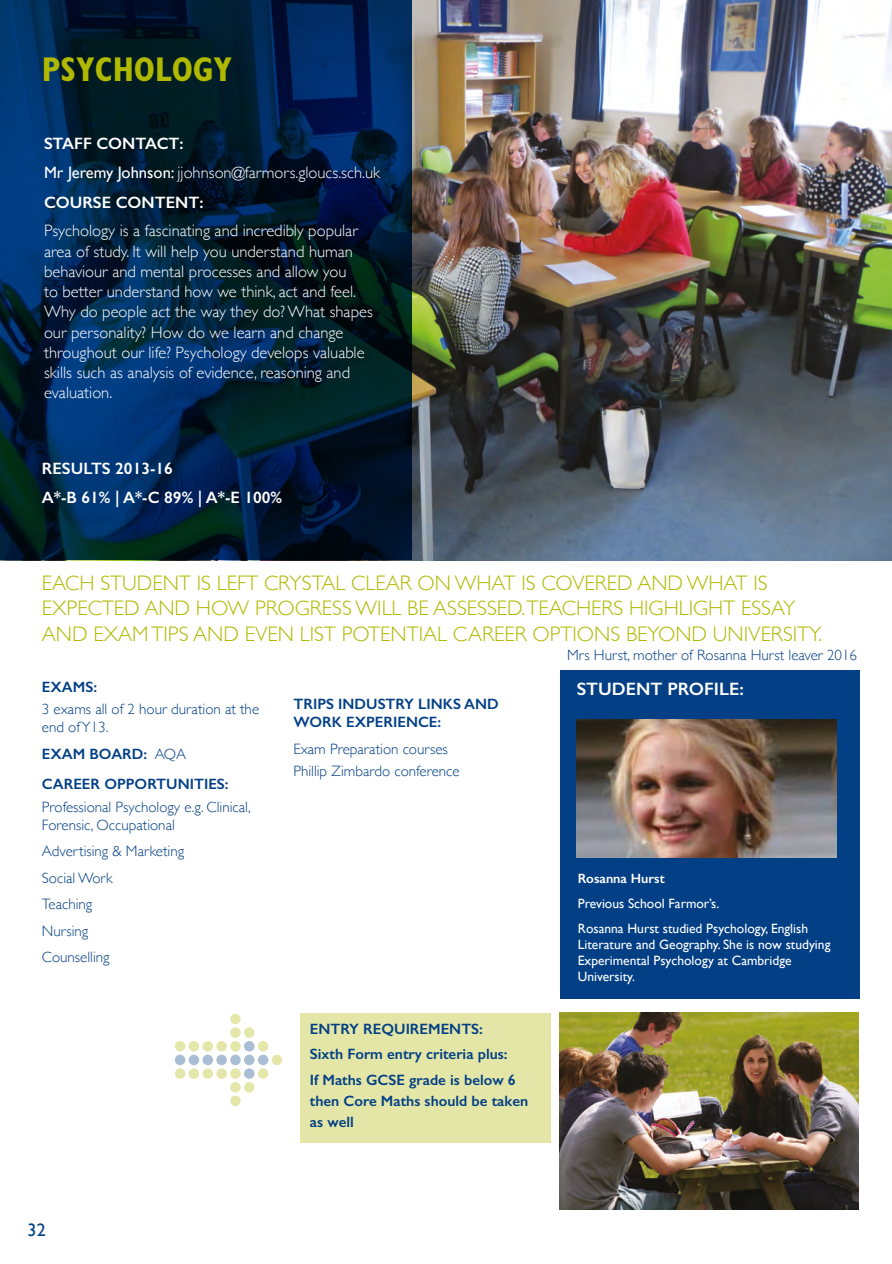
<style>
.page{position:relative;width:892px;height:1264px;background:#fff}
.page>*{position:absolute;margin:0;border:0;box-sizing:border-box;transform-origin:0 0}
.t1{font:700 condensed 34.5px "Gill Sans";color:#b0b900}
.t2{font:300 21px/25.2px "Gill Sans";color:#b0b900}
.t3{font:600 18px "Gill Sans";color:#fff}
.t4{font:18px "Gill Sans";color:#023f85}
.t5{font:300 16.5px/20.2px "Gill Sans";color:#fff}
.t6{font:600 16.5px "Gill Sans";color:#fff}
.t7{font:300 15px/18px "Gill Sans";color:#023f85}
.t8{font:600 15px/21px "Gill Sans";color:#023f85}
.t9{font:13.5px/16.2px "Gill Sans";color:#fff}
.t10{font:600 13.5px "Gill Sans";color:#fff}
.s1{font-weight:400}
.s2{font-weight:300}
</style>
<div class="page">
<div style="left:300px;top:1012px;width:251px;height:130px;background:#e3e6a6"></div>
<img style="left:412px;top:0;width:480px;height:560px">
<svg style="left:0;top:0;width:412px;height:560px;background:#00213f"></svg>
<div style="left:560px;top:670px;width:299px;height:328px;background:#023f85"></div>
<img style="left:560px;top:1012px;width:298px;height:197px">
<div style="left:230px;top:1014px;width:11px;height:10px;background:#e4e7a9;border-radius:50%"></div>
<div style="left:244px;top:1027px;width:10px;height:11px;background:#e4e7a9;border-radius:50%"></div>
<svg style="left:230px;top:1027px;width:11px;height:11px"></svg>
<div style="left:258px;top:1041px;width:10px;height:10px;background:#e4e7a9;border-radius:50%"></div>
<div style="left:244px;top:1041px;width:10px;height:10px;background:#a9bed5;border-radius:50%"></div>
<div style="left:230px;top:1041px;width:11px;height:10px;background:#e4e7a9;border-radius:50%"></div>
<div style="left:216px;top:1041px;width:11px;height:10px;background:#e4e7a9;border-radius:50%"></div>
<div style="left:202px;top:1041px;width:11px;height:10px;background:#e4e7a9;border-radius:50%"></div>
<div style="left:189px;top:1041px;width:10px;height:10px;background:#e4e7a9;border-radius:50%"></div>
<div style="left:175px;top:1041px;width:10px;height:10px;background:#e4e7a9;border-radius:50%"></div>
<div style="left:272px;top:1054px;width:10px;height:11px;background:#e4e7a9;border-radius:50%"></div>
<div style="left:258px;top:1054px;width:10px;height:11px;background:#a9bed5;border-radius:50%"></div>
<div style="left:244px;top:1054px;width:10px;height:11px;background:#a9bed5;border-radius:50%"></div>
<svg style="left:230px;top:1054px;width:11px;height:11px"></svg>
<svg style="left:216px;top:1054px;width:11px;height:11px"></svg>
<svg style="left:202px;top:1054px;width:11px;height:11px"></svg>
<div style="left:189px;top:1054px;width:10px;height:11px;background:#a9bed5;border-radius:50%"></div>
<div style="left:175px;top:1054px;width:10px;height:11px;background:#a9bed5;border-radius:50%"></div>
<div style="left:258px;top:1068px;width:10px;height:11px;background:#e4e7a9;border-radius:50%"></div>
<div style="left:244px;top:1068px;width:10px;height:11px;background:#a9bed5;border-radius:50%"></div>
<svg style="left:230px;top:1068px;width:11px;height:11px"></svg>
<svg style="left:216px;top:1068px;width:11px;height:11px"></svg>
<div style="left:202px;top:1068px;width:11px;height:11px;background:#e4e7a9;border-radius:50%"></div>
<div style="left:189px;top:1068px;width:10px;height:11px;background:#e4e7a9;border-radius:50%"></div>
<div style="left:175px;top:1068px;width:10px;height:11px;background:#e4e7a9;border-radius:50%"></div>
<div style="left:244px;top:1082px;width:10px;height:10px;background:#e4e7a9;border-radius:50%"></div>
<div style="left:230px;top:1082px;width:11px;height:10px;background:#e4e7a9;border-radius:50%"></div>
<div style="left:230px;top:1095px;width:11px;height:11px;background:#e4e7a9;border-radius:50%"></div>
<img style="left:577px;top:719px;width:259px;height:138px">
<p class="t1" style="left:42px;top:49px;width:192px">PSYCHOLOGY</p>
<p class="t6" style="left:44px;top:133px;width:141px">STAFF CONTACT:</p>
<p class="t5" style="left:44px;top:162px;width:337px"><span class="s1">Mr Jeremy Johnson:</span> jjohnson@farmors.gloucs.sch.uk</p>
<p class="t6" style="left:44px;top:192px;width:161px">COURSE CONTENT:</p>
<p class="t5" style="left:44px;top:220px;width:330px">Psychology is a fascinating and incredibly popular area of study. It will help you understand human behaviour and mental processes and allow you<br>to better understand how we think, act and feel.<br>Why do people act the way they do? What shapes our personality? How do we learn and change throughout our life? Psychology develops valuable skills such as analysis of evidence, reasoning and evaluation.</p>
<p class="t6" style="left:42px;top:458px;width:133px">RESULTS 2013-16</p>
<p class="t6" style="left:42px;top:487px;width:242px">A*-B 61% | A*-C 89% | A*-E 100%</p>
<p class="t2" style="left:42px;top:570px;width:782px">EACH STUDENT IS LEFT CRYSTAL CLEAR ON WHAT IS COVERED AND WHAT IS<br>EXPECTED AND HOW PROGRESS WILL BE ASSESSED.TEACHERS HIGHLIGHT ESSAY<br>AND EXAM TIPS AND EVEN LIST POTENTIAL CAREER OPTIONS BEYOND UNIVERSITY.</p>
<p class="t7" style="left:567px;top:646px;width:291px">Mrs Hurst, mother of Rosanna Hurst leaver 2016</p>
<p class="t3" style="left:577px;top:678px;width:168px">STUDENT PROFILE:</p>
<p class="t8" style="left:42px;top:676px;width:57px">EXAMS:</p>
<p class="t7" style="left:42px;top:699px;width:219px">3 exams all of 2 hour duration at the end of Y13.</p>
<p class="t8" style="left:42px;top:743px;width:146px">EXAM BOARD: <span class="s2">AQA</span></p>
<p class="t8" style="left:42px;top:774px;width:188px">CAREER OPPORTUNITIES:</p>
<p class="t7" style="left:42px;top:797px;width:210px">Professional Psychology e.g. Clinical,<br>Forensic, Occupational</p>
<p class="t7" style="left:42px;top:841px;width:144px">Advertising &amp; Marketing</p>
<p class="t7" style="left:42px;top:868px;width:72px">Social Work</p>
<p class="t7" style="left:42px;top:894px;width:52px">Teaching</p>
<p class="t7" style="left:42px;top:921px;width:48px">Nursing</p>
<p class="t7" style="left:42px;top:947px;width:69px">Counselling</p>
<p class="t8" style="left:293px;top:695px;width:207px;line-height:18px">TRIPS INDUSTRY LINKS AND<br>WORK EXPERIENCE:</p>
<p class="t7" style="left:293px;top:739px;width:156px">Exam Preparation courses</p>
<p class="t7" style="left:293px;top:761px;width:168px">Phillip Zimbardo conference</p>
<p class="t10" style="left:578px;top:870px;width:88px">Rosanna Hurst</p>
<p class="t9" style="left:578px;top:895px;width:143px">Previous School Farmor’s.</p>
<p class="t9" style="left:578px;top:920px;width:254px">Rosanna Hurst studied Psychology, English Literature and Geography. She is now studying Experimental Psychology at Cambridge University.</p>
<p class="t4" style="left:28px;top:1219px;width:19px">32</p>
<p class="t8" style="left:310px;top:1018px;width:174px">ENTRY REQUIREMENTS:</p>
<p class="t8" style="left:310px;top:1044px;width:199px">Sixth Form entry criteria plus:</p>
<p class="t8" style="left:310px;top:1069px;width:220px">If Maths GCSE grade is below 6 then Core Maths should be taken as well</p>
</div>
